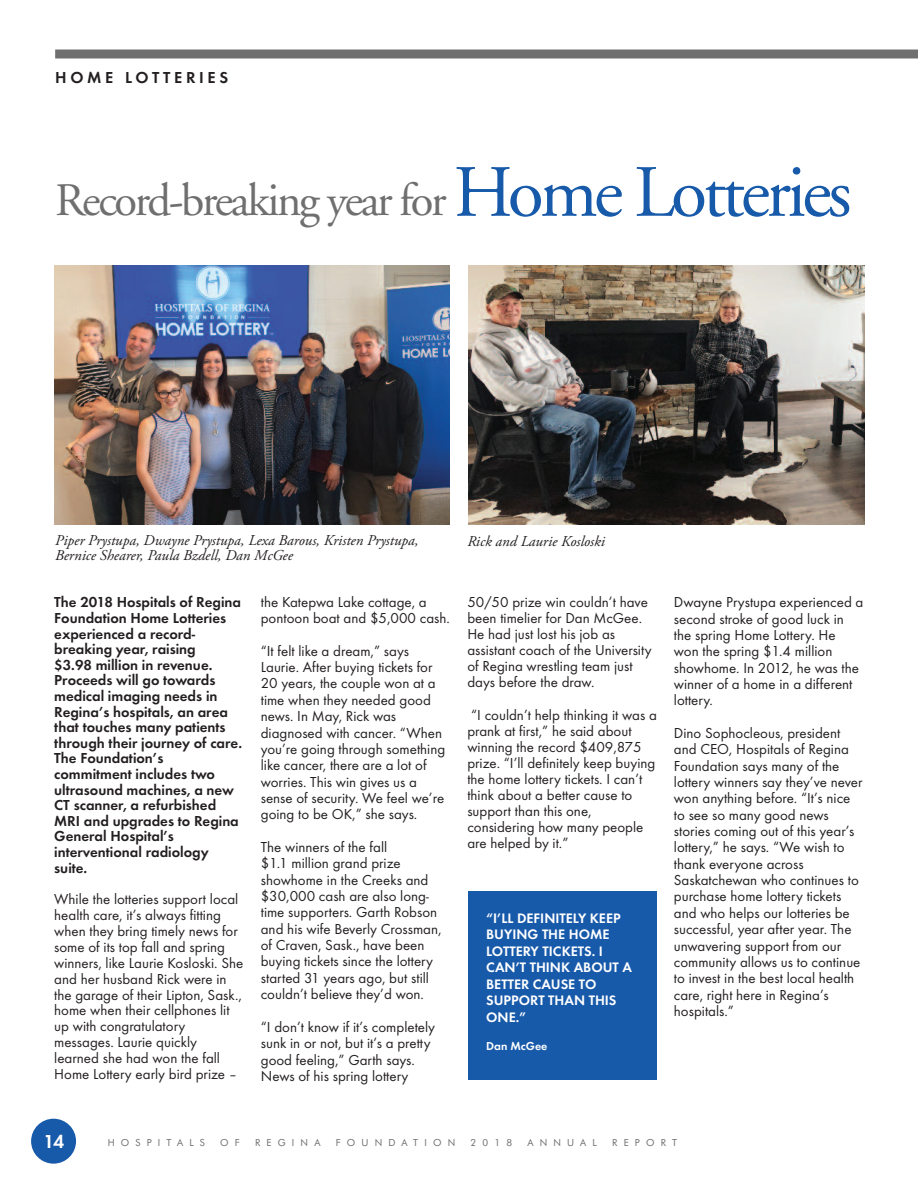
<style>
.page{position:relative;width:918px;height:1188px;background:#fff}
.page>*{position:absolute;margin:0;border:0;box-sizing:border-box;transform-origin:0 0}
.t1{font:73.5px "Adobe Garamond";letter-spacing:-.05em;color:#185aaa}
.t2{font:46.5px "Adobe Garamond";letter-spacing:-.05em;color:#706f6f}
.t3{font:600 19.5px "Futura EF";color:#fff}
.t4{font:600 16.5px "Futura EF";letter-spacing:.225em;color:#231f20}
.t5{font:15px/16.4px "Futura TOT";color:#231f20}
.t6{font:600 15px/15.6px "Futura EF";color:#231f20}
.t7{font:italic 15px/15px "Adobe Garamond Pro";color:#231f20}
.t8{font:600 14.25px/16.5px "Futura EF";color:#fff}
.t9{font:600 12px "Futura EF";color:#fff}
.t10{font:9.75px "Futura BT";letter-spacing:.635em;color:#706f6f}
</style>
<div class="page">
<div style="left:55px;top:50px;width:863px;height:8px;background:#706f6f"></div>
<div style="left:31px;top:1119px;width:45px;height:45px;background:#185aaa;border-radius:50%"></div>
<hr style="left:917px;top:0;width:1px;height:1188px;background:#fff">
<img style="left:54px;top:266px;width:396px;height:259px">
<div style="left:468px;top:891px;width:189px;height:189px;background:#185aaa"></div>
<img style="left:468px;top:266px;width:396px;height:259px">
<p class="t4" style="left:55px;top:71px;width:175px">HOME LOTTERIES</p>
<h2 class="t2" style="left:55px;top:182px;width:393px">Record-breaking year for</h2>
<h1 class="t1" style="left:454px;top:163px;width:399px">Home Lotteries</h1>
<p class="t7" style="left:55px;top:535px;width:365px">Piper Prystupa, Dwayne Prystupa, Lexa Barous, Kristen Prystupa,<br>Bernice Shearer, Paula Bzdell, Dan McGee</p>
<p class="t7" style="left:467px;top:535px;width:139px">Rick and Laurie Kosloski</p>
<p class="t6" style="left:54px;top:596px;width:189px">The 2018 Hospitals of Regina<br>Foundation Home Lotteries experienced a record&shy;breaking year, raising<br>$3.98 million in revenue.<br>Proceeds will go towards medical imaging needs in<br>Regina’s hospitals, an area that touches many patients through their journey of care.<br>The Foundation’s commitment includes two ultrasound machines, a new<br>CT scanner, a refurbished<br>MRI and upgrades to Regina<br>General Hospital’s interventional radiology suite.</p>
<p class="t5" style="left:54px;top:891px;width:191px;line-height:15.9px">While the lotteries support local health care, it’s always fitting when they bring timely news for some of its top fall and spring winners, like Laurie Kosloski. She and her husband Rick were in the garage of their Lipton, Sask., home when their cellphones lit up with congratulatory messages. Laurie quickly learned she had won the fall<br>Home Lottery early bird prize –</p>
<p class="t5" style="left:261px;top:594px;width:191px;line-height:15.9px">the Katepwa Lake cottage, a pontoon boat and $5,000 cash.</p>
<p class="t5" style="left:261px;top:642px;width:186px">“It felt like a dream,” says<br>Laurie. After buying tickets for<br>20 years, the couple won at a time when they needed good news. In May, Rick was diagnosed with cancer. “When you’re going through something like cancer, there are a lot of worries. This win gives us a sense of security. We feel we’re going to be OK,” she says.</p>
<p class="t5" style="left:261px;top:839px;width:182px">The winners of the fall<br>$1.1 million grand prize showhome in the Creeks and $30,000 cash are also long&shy;time supporters. Garth Robson and his wife Beverly Crossman, of Craven, Sask., have been buying tickets since the lottery started 31 years ago, but still couldn’t believe they’d won.</p>
<p class="t5" style="left:261px;top:1019px;width:176px">“I don’t know if it’s completely sunk in or not, but it’s a pretty good feeling,” Garth says.<br>News of his spring lottery</p>
<p class="t5" style="left:467px;top:594px;width:186px">50/50 prize win couldn’t have been timelier for Dan McGee.<br>He had just lost his job as assistant coach of the University of Regina wrestling team just days before the draw.</p>
<p class="t5" style="left:467px;top:706px;width:191px">“I couldn’t help thinking it was a prank at first,” he said about winning the record $409,875 prize. “I’ll definitely keep buying the home lottery tickets. I can’t think about a better cause to support than this one, considering how many people are helped by it.”</p>
<p class="t8" style="left:486px;top:911px;width:147px">“I’LL DEFINITELY KEEP<br>BUYING THE HOME<br>LOTTERY TICKETS. I<br>CAN’T THINK ABOUT A<br>BETTER CAUSE TO<br>SUPPORT THAN THIS<br>ONE.”</p>
<p class="t9" style="left:486px;top:1041px;width:63px">Dan McGee</p>
<p class="t5" style="left:674px;top:594px;width:191px">Dwayne Prystupa experienced a second stroke of good luck in the spring Home Lottery. He won the spring $1.4 million showhome. In 2012, he was the winner of a home in a different lottery.</p>
<p class="t5" style="left:674px;top:725px;width:190px">Dino Sophocleous, president and CEO, Hospitals of Regina<br>Foundation says many of the lottery winners say they’ve never won anything before. “It’s nice to see so many good news stories coming out of this year’s lottery,” he says. “We wish to thank everyone across<br>Saskatchewan who continues to purchase home lottery tickets and who helps our lotteries be successful, year after year. The unwavering support from our community allows us to continue to invest in the best local health care, right here in Regina’s hospitals.”</p>
<h3 class="t3" style="left:44px;top:1133px;width:22px">14</h3>
<p class="t10" style="left:108px;top:1138px;width:99px">HOSPITALS</p>
<p class="t10" style="left:220px;top:1138px;width:21px">O F</p>
<p class="t10" style="left:255px;top:1138px;width:67px">REGINA</p>
<p class="t10" style="left:336px;top:1138px;width:121px">FOUNDATION</p>
<p class="t10" style="left:471px;top:1138px;width:43px">2018</p>
<p class="t10" style="left:528px;top:1138px;width:71px">ANNUAL</p>
<p class="t10" style="left:612px;top:1138px;width:66px">REPORT</p>
</div>
